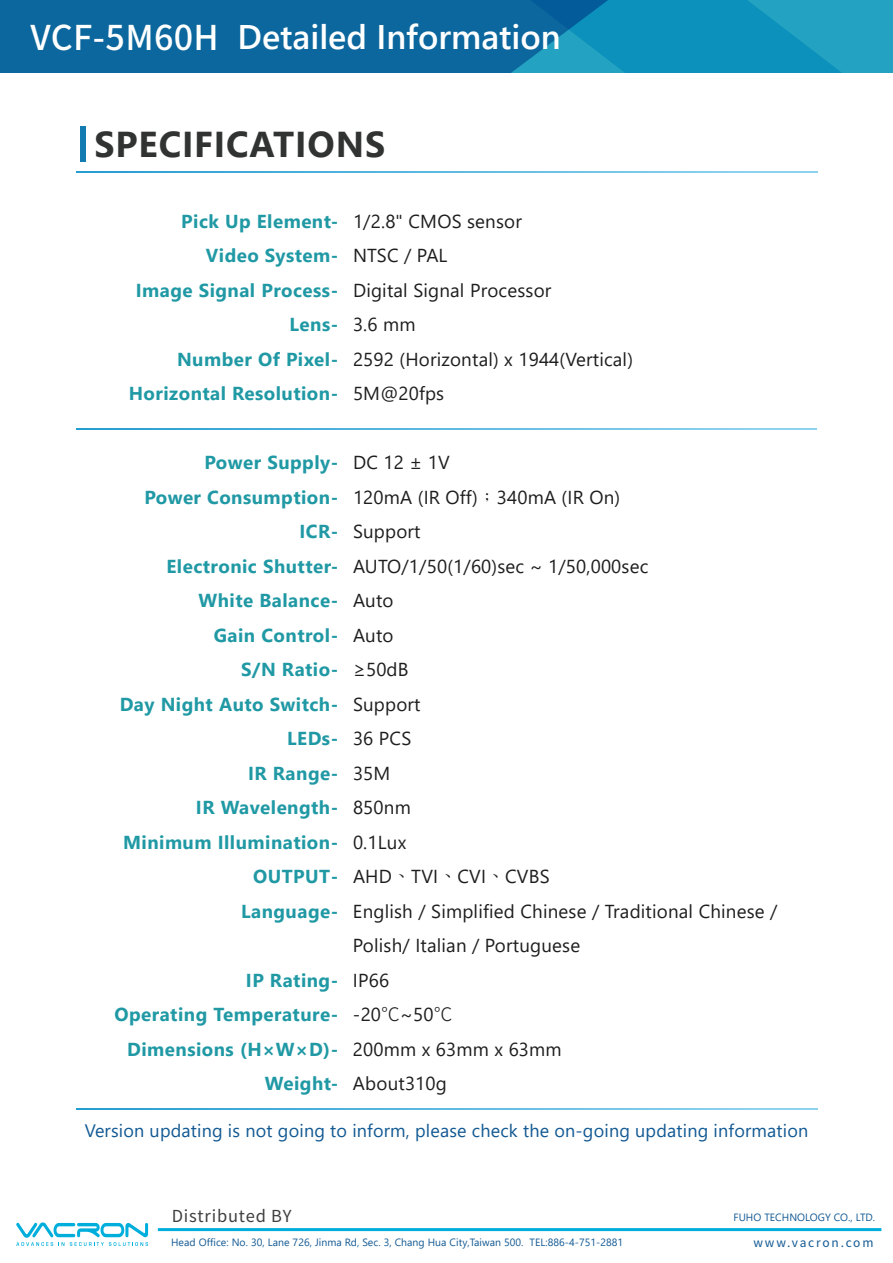
<style>
.page{position:relative;width:893px;height:1263px;background:#fff}
.page>*{position:absolute;margin:0;border:0;box-sizing:border-box;transform-origin:0 0}
.t1{font:700 36px "Segoe UI";letter-spacing:.02em;color:#313333}
.t2{font:600 34.2px "Segoe UI";color:#fff}
.t3{font:18.75px/34.5px "Segoe UI";letter-spacing:.01em;color:#1e1e1e}
.t4{font:700 18.75px/34.5px "Segoe UI";letter-spacing:.025em;color:#2099a5;text-align:right}
.t5{font:18px "Segoe UI";letter-spacing:.01em;color:#125993}
.t6{font:16.5px "Noto Sans CJ Ktc";letter-spacing:.05em;color:#3f3f3f}
.t7{font:12px "Noto Sans CJ Ktc";letter-spacing:.15em;color:#125993}
.t8{font:10.5px "Segoe UI";letter-spacing:.005em;color:#125993}
.s1{font-family:"Noto Sans CJ Ktc";font-weight:500}
.s2{font-family:"Adobe Ming Std";font-weight:300}
.s3{font-family:"Noto Sans CJ Ktc";font-weight:300}
</style>
<div class="page">
<svg style="left:77px;top:171px;width:741px;height:1px"></svg>
<svg style="left:76px;top:428px;width:741px;height:1px"></svg>
<svg style="left:77px;top:1108px;width:741px;height:1px"></svg>
<svg style="left:754px;top:0;width:139px;height:73px;background:#1b9dbf"></svg>
<svg style="left:0;top:0;width:754px;height:73px;background:#0b72a4"></svg>
<div style="left:80px;top:127px;width:5px;height:35px;background:#127baf"></div>
<svg style="left:16px;top:1222px;width:132px;height:24px"></svg>
<hr style="left:158px;top:1228px;width:723px;height:3px;background:#00aedc">
<h2 class="t2" style="left:31px;top:5px;width:532px"><span class="s1">VCF-5M60H</span> Detailed Information</h2>
<h1 class="t1" style="left:95px;top:110px;width:292px">SPECIFICATIONS</h1>
<p class="t4" style="left:129px;top:202px;width:211px">Pick Up Element-<br>Video System-<br>Image Signal Process-<br>Lens-<br>Number Of Pixel-<br>Horizontal Resolution-</p>
<p class="t3" style="left:353px;top:202px;width:282px">1/2.8" CMOS sensor<br>NTSC / PAL<br>Digital Signal Processor<br>3.6 mm<br>2592 (Horizontal) x 1944(Vertical)<br>5M@20fps</p>
<p class="t4" style="left:120px;top:444px;width:220px">Power Supply-<br>Power Consumption-<br>ICR-<br>Electronic Shutter-<br>White Balance-<br>Gain Control-<br>S/N Ratio-<br>Day Night Auto Switch-<br>LEDs-<br>IR Range-<br>IR Wavelength-<br>Minimum Illumination-<br>OUTPUT-<br>Language-</p>
<p class="t3" style="left:353px;top:444px;width:426px">DC 12 ± 1V<br>120mA (IR Off)<span class="s2">；</span>340mA (IR On)<br>Support<br>AUTO/1/50(1/60)sec ~ 1/50,000sec<br>Auto<br>Auto<br>≥50dB<br>Support<br>36 PCS<br>35M<br>850nm<br>0.1Lux<br>AHD<span class="s2">、</span>TVI<span class="s2">、</span>CVI<span class="s2">、</span>CVBS<br>English / Simplified Chinese / Traditional Chinese /<br>Polish/ Italian / Portuguese<br>IP66<br>-20<span class="s3">℃</span>~50<span class="s3">℃<br></span>200mm x 63mm x 63mm<br>About310g</p>
<p class="t4" style="left:114px;top:961px;width:225px">IP Rating-<br>Operating Temperature-<br>Dimensions (H×W×D)-<br>Weight-</p>
<p class="t5" style="left:85px;top:1113px;width:725px">Version updating is not going to inform, please check the on-going updating information</p>
<p class="t6" style="left:172px;top:1207px;width:121px">Distributed BY</p>
<p class="t8" style="left:171px;top:1232px;width:454px">Head Office: No. 30, Lane 726, Jinma Rd, Sec. 3, Chang Hua City,Taiwan 500. TEL:886-4-751-2881</p>
<p class="t8" style="left:733px;top:1207px;width:143px">FUHO TECHNOLOGY CO., LTD.</p>
<p class="t7" style="left:753px;top:1236px;width:121px">www.vacron.com</p>
</div>
